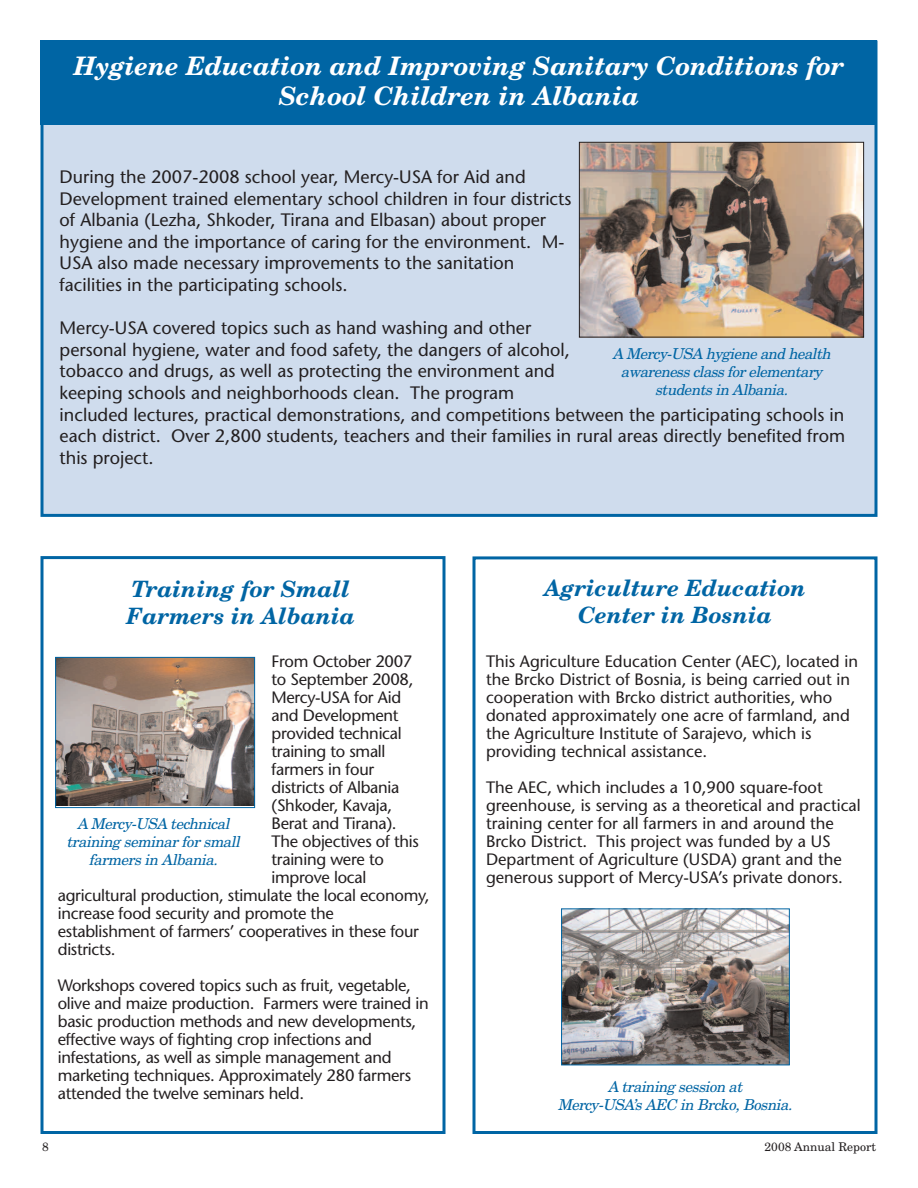
<style>
.page{position:relative;width:918px;height:1188px;background:#fff}
.page>*{position:absolute;margin:0;border:0;box-sizing:border-box;transform-origin:0 0}
.t1{font:italic 700 25.5px/30.6px "New Century Schlbk";color:#fff;text-align:center}
.t2{font:italic 700 22.5px/27px "New Century Schlbk";color:#0065a4;text-align:center}
.t3{font:18px/21.6px "Stone Sans";color:#231f20}
.t4{font:16.5px/18px "Stone Sans";letter-spacing:-.015em;color:#231f20}
.t5{font:italic 15px/18px "New Century Schlbk";letter-spacing:-.025em;color:#0065a4;text-align:center}
.t6{font:12px "New Century Schlbk";color:#231f20}
</style>
<div class="page">
<div style="left:42px;top:42px;width:834px;height:473px;background:#cfdced"></div>
<div style="left:472px;top:556px;width:406px;height:578px;border:3px solid #0065a4"></div>
<img style="left:563px;top:910px;width:225px;height:153px">
<div style="left:561px;top:908px;width:229px;height:157px;border:1px solid #0065a4"></div>
<div style="left:40px;top:556px;width:406px;height:578px;border:3px solid #0065a4"></div>
<div style="left:40px;top:40px;width:838px;height:85px;background:#0065a4"></div>
<img style="left:581px;top:144px;width:281px;height:191px">
<div style="left:579px;top:142px;width:285px;height:195px;border:1px solid #231f20"></div>
<img style="left:57px;top:659px;width:196px;height:147px">
<div style="left:55px;top:657px;width:200px;height:151px;border:1px solid #0065a4"></div>
<h1 class="t1" style="left:74px;top:53px;width:772px">Hygiene Education and Improving Sanitary Conditions for<br>School Children in Albania</h1>
<p class="t3" style="left:60px;top:168px;width:513px">During the 2007-2008 school year, Mercy-USA for Aid and Development trained elementary school children in four districts of Albania (Lezha, Shkoder, Tirana and Elbasan) about proper hygiene and the importance of caring for the environment. M-USA also made necessary improvements to the sanitation facilities in the participating schools.</p>
<p class="t3" style="left:60px;top:319px;width:787px">Mercy-USA covered topics such as hand washing and other<br>personal hygiene, water and food safety, the dangers of alcohol,<br>tobacco and drugs, as well as protecting the environment and<br>keeping schools and neighborhoods clean. The program<br>included lectures, practical demonstrations, and competitions between the participating schools in each district. Over 2,800 students, teachers and their families in rural areas directly benefited from this project.</p>
<p class="t5" style="left:612px;top:346px;width:223px">A Mercy -USA hygiene and health awarenessclassforelementary students in Albania.</p>
<h2 class="t2" style="left:127px;top:578px;width:230px;text-align:left">Training for Small<br>Farmers in Albania</h2>
<p class="t4" style="left:272px;top:654px;width:142px">From October 2007</p>
<p class="t4" style="left:272px;top:672px;width:143px">to September 2008,</p>
<p class="t4" style="left:272px;top:690px;width:131px">Mercy-USA for Aid</p>
<p class="t4" style="left:272px;top:708px;width:129px">and Development</p>
<p class="t4" style="left:272px;top:726px;width:132px">provided technical</p>
<p class="t4" style="left:272px;top:744px;width:116px">training to small</p>
<p class="t4" style="left:272px;top:762px;width:104px">farmers in four</p>
<p class="t4" style="left:272px;top:780px;width:129px">districts of Albania</p>
<p class="t4" style="left:272px;top:798px;width:122px">(Shkoder, Kavaja,</p>
<p class="t4" style="left:272px;top:816px;width:127px">Berat and Tirana).</p>
<p class="t4" style="left:272px;top:834px;width:149px">The objectives of this</p>
<p class="t4" style="left:272px;top:852px;width:114px">training were to</p>
<p class="t4" style="left:272px;top:870px;width:97px">improve local</p>
<p class="t4" style="left:58px;top:888px;width:373px">agricultural production, stimulate the local economy,</p>
<p class="t4" style="left:58px;top:906px;width:277px">increase food security and promote the</p>
<p class="t4" style="left:58px;top:924px;width:363px">establishment of farmers’ cooperatives in these four</p>
<p class="t4" style="left:58px;top:942px;width:59px">districts.</p>
<p class="t4" style="left:58px;top:978px;width:373px">Workshops covered topics such as fruit, vegetable, olive and maize production. Farmers were trained in basic production methods and new developments, effective ways of fighting crop infections and infestations, as well as simple management and marketing techniques. Approximately 280 farmers attended the twelve seminars held.</p>
<p class="t5" style="left:66px;top:816px;width:178px">A Mercy -USA technical training seminar for small farmers in Albania.</p>
<p class="t6" style="left:42px;top:1142px;width:8px">8</p>
<h2 class="t2" style="left:544px;top:576px;width:263px">Agriculture Education<br>Center in Bosnia</h2>
<p class="t4" style="left:486px;top:654px;width:374px">This Agriculture Education Center (AEC), located in the Brcko District of Bosnia, is being carried out in cooperation with Brcko district authorities, who donated approximately one acre of farmland, and the Agriculture Institute of Sarajevo, which is providing technical assistance.</p>
<p class="t4" style="left:486px;top:780px;width:376px">The AEC, which includes a 10,900 square-foot greenhouse, is serving as a theoretical and practical training center for all farmers in and around the Brcko District. This project was funded by a US Department of Agriculture (USDA) grant and the generous support of Mercy-USA’s private donors.</p>
<p class="t5" style="left:558px;top:1079px;width:239px">A training session at<br>Mercy -USA’s AEC in Brcko,Bosnia.</p>
<p class="t6" style="left:765px;top:1142px;width:113px">2008 Annual Report</p>
</div>
